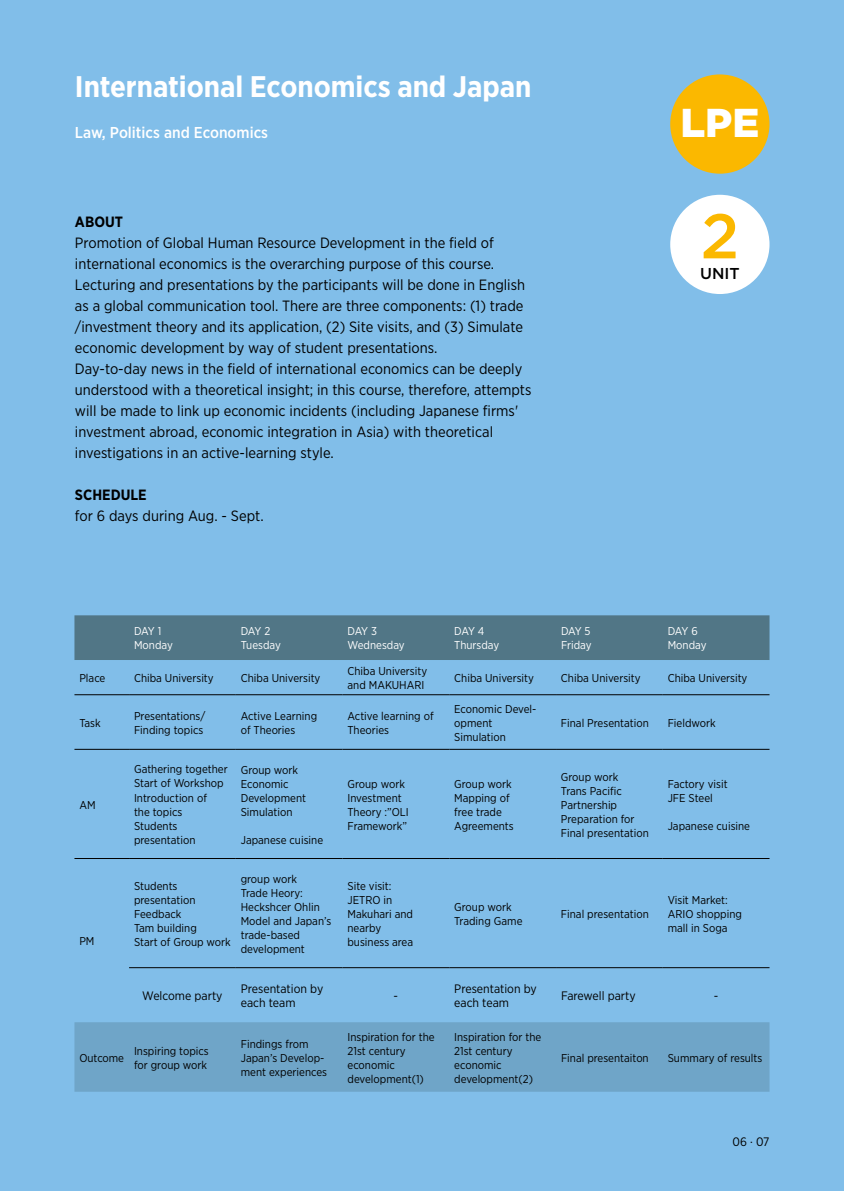
<style>
.page{position:relative;width:844px;height:1191px;background:#fff}
.page>*{position:absolute;margin:0;border:0;box-sizing:border-box;transform-origin:0 0}
.t1{font:500 63px "Gotham";color:#fbb800}
.t2{font:900 40.25px "Gotham";color:#fff}
.t3{font:700 29.75px "Gotham Narrow";letter-spacing:-.005em;color:#fff}
.t4{font:500 15.75px "Gotham Narrow";color:#fff}
.t5{font:500 15.75px "Gotham";color:#000}
.t6{font:14.88px/21px "Gotham Narrow";color:#000}
.t7{font:700 14.88px "Gotham Narrow";color:#000}
.t8{font:12.25px/14px "Gotham Narrow";color:#000}
.t9{font:11.38px/14px "Gotham Narrow";color:#000}
.t10{font:11.38px/14px "Gotham Narrow";color:#fff}
</style>
<div class="page">
<div style="left:0;top:0;width:843px;height:1191px;background:#81bee9"></div>
<div style="left:670px;top:195px;width:99px;height:99px;background:#fff;border-radius:50%"></div>
<div style="left:670px;top:74px;width:99px;height:100px;background:#fbb800;border-radius:50%"></div>
<div style="left:74px;top:615px;width:695px;height:45px;background:#517686"></div>
<div style="left:74px;top:1022px;width:695px;height:69px;background:#6fa5c8"></div>
<hr style="left:74px;top:694px;width:55px;height:1px;background:#000">
<hr style="left:129px;top:694px;width:107px;height:1px;background:#000">
<hr style="left:236px;top:694px;width:106px;height:1px;background:#000">
<hr style="left:342px;top:694px;width:107px;height:1px;background:#000">
<hr style="left:449px;top:694px;width:107px;height:1px;background:#000">
<hr style="left:556px;top:694px;width:106px;height:1px;background:#000">
<hr style="left:662px;top:694px;width:107px;height:1px;background:#000">
<hr style="left:74px;top:749px;width:55px;height:1px;background:#000">
<hr style="left:129px;top:749px;width:107px;height:1px;background:#000">
<hr style="left:236px;top:749px;width:106px;height:1px;background:#000">
<hr style="left:342px;top:749px;width:107px;height:1px;background:#000">
<hr style="left:449px;top:749px;width:107px;height:1px;background:#000">
<hr style="left:556px;top:749px;width:106px;height:1px;background:#000">
<hr style="left:662px;top:749px;width:107px;height:1px;background:#000">
<hr style="left:74px;top:858px;width:55px;height:1px;background:#000">
<hr style="left:129px;top:858px;width:107px;height:1px;background:#000">
<hr style="left:236px;top:858px;width:106px;height:1px;background:#000">
<hr style="left:342px;top:858px;width:107px;height:1px;background:#000">
<hr style="left:449px;top:858px;width:107px;height:1px;background:#000">
<hr style="left:556px;top:858px;width:106px;height:1px;background:#000">
<hr style="left:662px;top:858px;width:107px;height:1px;background:#000">
<hr style="left:129px;top:967px;width:107px;height:1px;background:#000">
<hr style="left:236px;top:967px;width:106px;height:1px;background:#000">
<hr style="left:342px;top:967px;width:107px;height:1px;background:#000">
<hr style="left:449px;top:967px;width:107px;height:1px;background:#000">
<hr style="left:556px;top:967px;width:106px;height:1px;background:#000">
<hr style="left:662px;top:967px;width:107px;height:1px;background:#000">
<h3 class="t3" style="left:75px;top:68px;width:458px">International Economics and Japan</h3>
<h3 class="t4" style="left:75px;top:122px;width:194px">Law, Politics and Economics</h3>
<h3 class="t7" style="left:75px;top:212px;width:50px">ABOUT</h3>
<p class="t6" style="left:75px;top:232px;width:458px">Promotion of Global Human Resource Development in the field of international economics is the overarching purpose of this course.<br>Lecturing and presentations by the participants will be done in English as a global communication tool. There are three components: (1) trade /investment theory and its application, (2) Site visits, and (3) Simulate economic development by way of student presentations.<br>Day-to-day news in the field of international economics can be deeply understood with a theoretical insight; in this course, therefore, attempts will be made to link up economic incidents (including Japanese firms' investment abroad, economic integration in Asia) with theoretical investigations in an active-learning style.</p>
<h3 class="t7" style="left:75px;top:485px;width:73px">SCHEDULE</h3>
<h3 class="t6" style="left:75px;top:505px;width:190px">for 6 days during Aug. - Sept.</h3>
<h2 class="t2" style="left:680px;top:95px;width:80px">LPE</h2>
<h1 class="t1" style="left:700px;top:195px;width:40px">2</h1>
<h3 class="t5" style="left:700px;top:263px;width:41px">UNIT</h3>
<p class="t10" style="left:134px;top:624px;width:40px">DAY 1<br>Monday</p>
<p class="t10" style="left:241px;top:624px;width:42px">DAY 2<br>Tuesday</p>
<p class="t10" style="left:347px;top:624px;width:59px">DAY 3<br>Wednesday</p>
<p class="t10" style="left:454px;top:624px;width:46px">DAY 4<br>Thursday</p>
<p class="t10" style="left:561px;top:624px;width:32px">DAY 5<br>Friday</p>
<p class="t10" style="left:667px;top:624px;width:40px">DAY 6<br>Monday</p>
<p class="t9" style="left:79px;top:670px;width:28px">Place</p>
<p class="t9" style="left:134px;top:670px;width:81px">Chiba University</p>
<p class="t9" style="left:241px;top:670px;width:81px">Chiba University</p>
<p class="t9" style="left:347px;top:663px;width:81px">Chiba University and MAKUHARI</p>
<p class="t9" style="left:454px;top:670px;width:81px">Chiba University</p>
<p class="t9" style="left:561px;top:670px;width:81px">Chiba University</p>
<p class="t9" style="left:667px;top:670px;width:81px">Chiba University</p>
<p class="t9" style="left:79px;top:715px;width:23px">Task</p>
<p class="t9" style="left:134px;top:708px;width:73px">Presentations/<br>Finding topics</p>
<p class="t9" style="left:241px;top:708px;width:78px">Active Learning of Theories</p>
<p class="t9" style="left:347px;top:708px;width:88px">Active learning of<br>Theories</p>
<p class="t9" style="left:454px;top:701px;width:84px">Economic Devel&shy;opment<br>Simulation</p>
<p class="t9" style="left:561px;top:715px;width:89px">Final Presentation</p>
<p class="t9" style="left:667px;top:715px;width:50px">Fieldwork</p>
<p class="t9" style="left:79px;top:797px;width:18px">AM</p>
<p class="t9" style="left:79px;top:934px;width:17px">PM</p>
<p class="t9" style="left:134px;top:762px;width:95px">Gathering together<br>Start of Workshop<br>Introduction of<br>the topics<br>Students presentation</p>
<p class="t9" style="left:241px;top:762px;width:67px">Group work<br>Economic<br>Development<br>Simulation</p>
<p class="t9" style="left:241px;top:832px;width:84px">Japanese cuisine</p>
<p class="t9" style="left:347px;top:776px;width:63px">Group work<br>Investment<br>Theory :”OLI<br>Framework”</p>
<p class="t9" style="left:454px;top:776px;width:61px">Group work<br>Mapping of free trade<br>Agreements</p>
<p class="t9" style="left:561px;top:769px;width:89px">Group work<br>Trans Pacific<br>Partnership<br>Preparation for<br>Final presentation</p>
<p class="t9" style="left:667px;top:776px;width:61px">Factory visit<br>JFE Steel</p>
<p class="t9" style="left:667px;top:818px;width:84px">Japanese cuisine</p>
<p class="t9" style="left:134px;top:878px;width:98px">Students presentation<br>Feedback<br>Tam building<br>Start of Group work</p>
<p class="t9" style="left:241px;top:871px;width:92px">group work<br>Trade Heory:<br>Heckshcer Ohlin<br>Model and Japan’s trade-based development</p>
<p class="t9" style="left:347px;top:878px;width:67px">Site visit:<br>JETRO in<br>Makuhari and nearby business area</p>
<p class="t9" style="left:454px;top:899px;width:70px">Group work<br>Trading Game</p>
<p class="t9" style="left:560px;top:906px;width:89px">Final presentation</p>
<p class="t9" style="left:667px;top:892px;width:76px">Visit Market:<br>ARIO shopping mall in Soga</p>
<p class="t8" style="left:142px;top:988px;width:82px">Welcome party</p>
<p class="t8" style="left:241px;top:981px;width:84px">Presentation by each team</p>
<p class="t8" style="left:393px;top:988px;width:6px">-</p>
<p class="t8" style="left:454px;top:981px;width:84px">Presentation by each team</p>
<p class="t8" style="left:561px;top:988px;width:76px">Farewell party</p>
<p class="t8" style="left:713px;top:988px;width:6px">-</p>
<p class="t9" style="left:79px;top:1050px;width:46px">Outcome</p>
<p class="t9" style="left:134px;top:1043px;width:76px">Inspiring topics for group work</p>
<p class="t9" style="left:241px;top:1036px;width:88px">Findings from<br>Japan’s Develop&shy;ment experiences</p>
<p class="t9" style="left:347px;top:1029px;width:89px">Inspiration for the<br>21st century economic development(1)</p>
<p class="t9" style="left:454px;top:1029px;width:89px">Inspiration for the<br>21st century economic development(2)</p>
<p class="t9" style="left:561px;top:1050px;width:89px">Final presentaiton</p>
<p class="t9" style="left:667px;top:1050px;width:96px">Summary of results</p>
<p class="t8" style="left:732px;top:1134px;width:38px">06 . 07</p>
</div>
